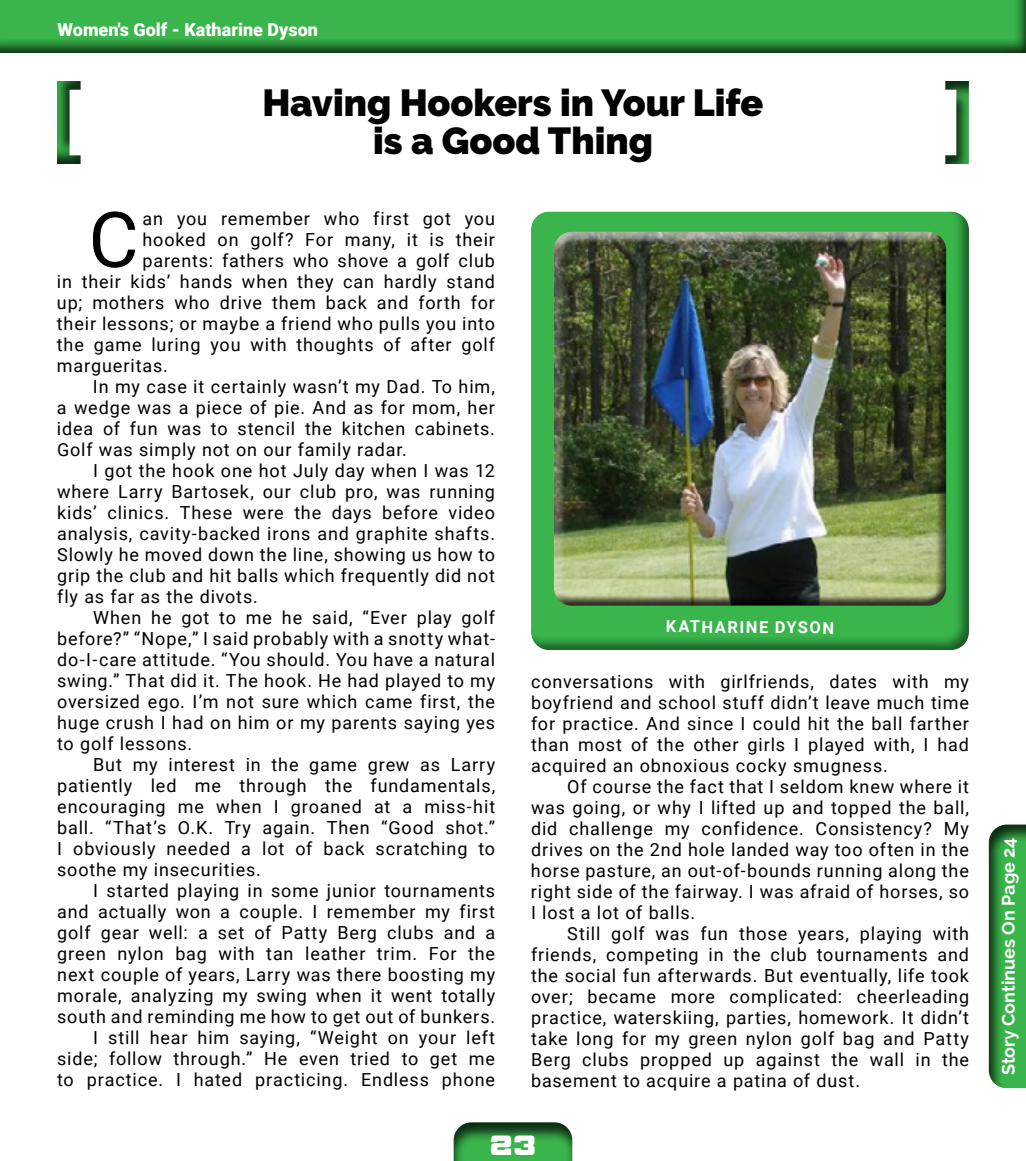
<style>
.page{position:relative;width:1026px;height:1161px;background:#fff}
.page>*{position:absolute;margin:0;border:0;box-sizing:border-box;transform-origin:0 0}
.t1{font:77.1px "Roboto";color:#000}
.t2{font:900 37.5px/37.5px "Raleway";color:#000;text-align:center}
.t3{font:18px/21px "Roboto";letter-spacing:.045em;color:#000;text-align:justify}
.t4{font:900 18px "Roboto";color:#fff}
.t5{font:700 18px "Raleway";color:#fff}
.t6{font:700 16.5px "Roboto";color:#fff}
.t7{font:15px "Big Ten Block";color:#fff}
</style>
<div class="page">
<div style="left:441px;top:1112px;width:146px;height:49px;background:#000;opacity:.75"></div>
<div style="left:0;top:0;width:1026px;height:55px;background:#000;opacity:.75"></div>
<div style="left:45px;top:81px;width:51px;height:94px;background:#000;opacity:.75"></div>
<div style="left:930px;top:69px;width:51px;height:96px;background:#000;opacity:.75"></div>
<div style="left:975px;top:814px;width:51px;height:276px;background:#000;opacity:.75"></div>
<div style="left:517px;top:200px;width:464px;height:450px;background:#000;opacity:.5"></div>
<div style="left:543px;top:221px;width:409px;height:382px;background:#fff;opacity:.75"></div>
<div style="left:548px;top:234px;width:409px;height:372px;background:#000;opacity:.75"></div>
<p class="t4" style="left:58px;top:17px;width:262px">Women's Golf - Katharine Dyson</p>
<h2 class="t2" style="left:263px;top:84px;width:502px">Having Hookers in Your Life is a Good Thing</h2>
<h1 class="t1" style="left:89px;top:186px;width:52px">C</h1>
<p class="t3" style="left:143px;top:207px;width:354px">an you remember who first got you</p>
<p class="t3" style="left:143px;top:228px;width:354px">hooked on golf? For many, it is their</p>
<p class="t3" style="left:143px;top:249px;width:354px">parents: fathers who shove a golf club</p>
<p class="t3" style="left:57px;top:270px;width:440px">in their kids’ hands when they can hardly stand</p>
<p class="t3" style="left:57px;top:291px;width:439px">up; mothers who drive them back and forth for</p>
<p class="t3" style="left:57px;top:312px;width:440px">their lessons; or maybe a friend who pulls you into</p>
<p class="t3" style="left:57px;top:333px;width:440px">the game luring you with thoughts of after golf</p>
<p class="t3" style="left:57px;top:354px;width:112px">margueritas.</p>
<p class="t3" style="left:93px;top:375px;width:403px">In my case it certainly wasn’t my Dad. To him,</p>
<p class="t3" style="left:57px;top:396px;width:440px">a wedge was a piece of pie. And as for mom, her</p>
<p class="t3" style="left:57px;top:417px;width:440px">idea of fun was to stencil the kitchen cabinets.</p>
<p class="t3" style="left:57px;top:439px;width:352px">Golf was simply not on our family radar.</p>
<p class="t3" style="left:93px;top:460px;width:404px">I got the hook one hot July day when I was 12</p>
<p class="t3" style="left:57px;top:481px;width:439px">where Larry Bartosek, our club pro, was running</p>
<p class="t3" style="left:57px;top:502px;width:439px">kids’ clinics. These were the days before video</p>
<p class="t3" style="left:57px;top:523px;width:440px">analysis, cavity-backed irons and graphite shafts.</p>
<p class="t3" style="left:57px;top:544px;width:439px">Slowly he moved down the line, showing us how to</p>
<p class="t3" style="left:57px;top:565px;width:439px">grip the club and hit balls which frequently did not</p>
<p class="t3" style="left:57px;top:586px;width:202px">fly as far as the divots.</p>
<p class="t3" style="left:93px;top:607px;width:403px">When he got to me he said, “Ever play golf</p>
<p class="t3" style="left:57px;top:628px;width:440px">before?” “Nope,” I said probably with a snotty what-</p>
<p class="t3" style="left:57px;top:649px;width:440px">do-I-care attitude. “You should. You have a natural</p>
<p class="t3" style="left:57px;top:670px;width:440px">swing.” That did it. The hook. He had played to my</p>
<p class="t3" style="left:57px;top:691px;width:439px">oversized ego. I’m not sure which came first, the</p>
<p class="t3" style="left:57px;top:712px;width:440px">huge crush I had on him or my parents saying yes</p>
<p class="t3" style="left:57px;top:733px;width:137px">to golf lessons.</p>
<p class="t3" style="left:93px;top:754px;width:404px">But my interest in the game grew as Larry</p>
<p class="t3" style="left:57px;top:775px;width:439px">patiently led me through the fundamentals,</p>
<p class="t3" style="left:57px;top:796px;width:440px">encouraging me when I groaned at a miss-hit</p>
<p class="t3" style="left:57px;top:817px;width:439px">ball. “That’s O.K. Try again. Then “Good shot.”</p>
<p class="t3" style="left:57px;top:838px;width:439px">I obviously needed a lot of back scratching to</p>
<p class="t3" style="left:57px;top:859px;width:205px">soothe my insecurities.</p>
<p class="t3" style="left:93px;top:880px;width:404px">I started playing in some junior tournaments</p>
<p class="t3" style="left:57px;top:901px;width:440px">and actually won a couple. I remember my first</p>
<p class="t3" style="left:57px;top:922px;width:439px">golf gear well: a set of Patty Berg clubs and a</p>
<p class="t3" style="left:57px;top:943px;width:439px">green nylon bag with tan leather trim. For the</p>
<p class="t3" style="left:57px;top:964px;width:440px">next couple of years, Larry was there boosting my</p>
<p class="t3" style="left:57px;top:985px;width:439px">morale, analyzing my swing when it went totally</p>
<p class="t3" style="left:57px;top:1006px;width:439px">south and reminding me how to get out of bunkers.</p>
<p class="t3" style="left:93px;top:1027px;width:404px">I still hear him saying, “Weight on your left</p>
<p class="t3" style="left:57px;top:1048px;width:439px">side; follow through.” He even tried to get me</p>
<p class="t3" style="left:57px;top:1069px;width:440px">to practice. I hated practicing. Endless phone</p>
<p class="t6" style="left:666px;top:614px;width:170px;rotate:1deg">KATHARINE DYSON</p>
<p class="t3" style="left:531px;top:670px;width:440px">conversations with girlfriends, dates with my boyfriend and school stuff didn’t leave much time for practice. And since I could hit the ball farther than most of the other girls I played with, I had acquired an obnoxious cocky smugness.</p>
<p class="t3" style="left:531px;top:775px;width:440px;text-indent:36px">Of course the fact that I seldom knew where it was going, or why I lifted up and topped the ball, did challenge my confidence. Consistency? My drives on the 2nd hole landed way too often in the horse pasture, an out-of-bounds running along the right side of the fairway. I was afraid of horses, so I lost a lot of balls.</p>
<p class="t3" style="left:531px;top:922px;width:440px;text-indent:36px">Still golf was fun those years, playing with friends, competing in the club tournaments and the social fun afterwards. But eventually, life took over; became more complicated: cheerleading practice, waterskiing, parties, homework. It didn’t take long for my green nylon golf bag and Patty Berg clubs propped up against the wall in the basement to acquire a patina of dust.</p>
<p class="t7" style="left:490px;top:1141px;width:48px">23</p>
<p class="t5" style="left:998px;top:1075px;width:239px;rotate:-90deg">Story Continues On Page 24</p>
</div>
